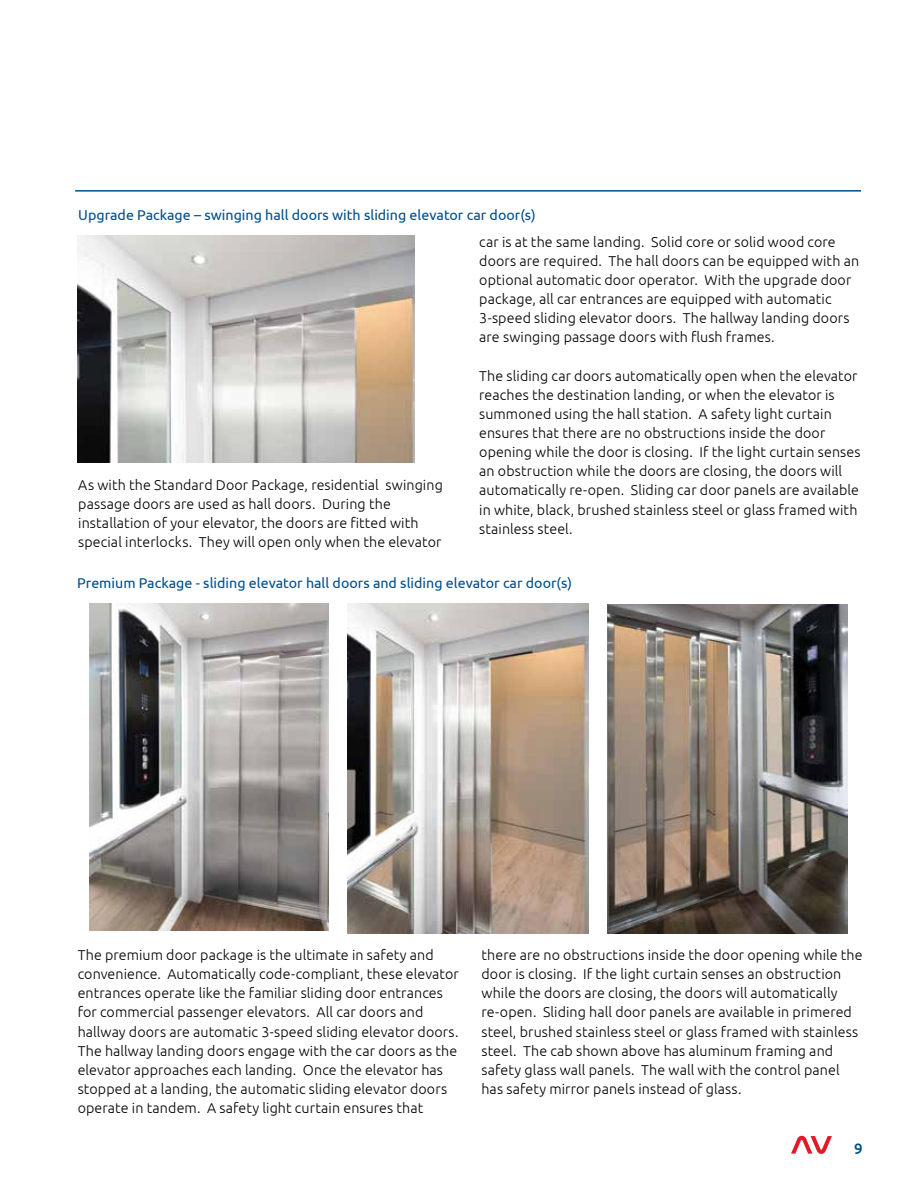
<style>
.page{position:relative;width:918px;height:1188px;background:#fff}
.page>*{position:absolute;margin:0;border:0;box-sizing:border-box;transform-origin:0 0}
.t1{font:500 15px "Ubuntu";color:#004e8b}
.t2{font:300 14.25px/19.2px "Ubuntu";letter-spacing:.01em;color:#000}
.t3{font:14.25px "Ubuntu";color:#004e8b}
</style>
<div class="page">
<svg style="left:791px;top:1136px;width:41px;height:18px"></svg>
<hr style="left:75px;top:190px;width:786px;height:2px;background:#004e8b">
<img style="left:89px;top:603px;width:240px;height:328px">
<img style="left:607px;top:604px;width:240px;height:329px">
<img style="left:348px;top:603px;width:240px;height:330px">
<img style="left:78px;top:236px;width:336px;height:227px">
<p class="t3" style="left:78px;top:206px;width:459px">Upgrade Package – swinging hall doors with sliding elevator car door(s)</p>
<p class="t2" style="left:479px;top:232px;width:381px">car is at the same landing. Solid core or solid wood core doors are required. The hall doors can be equipped with an optional automatic door operator. With the upgrade door package, all car entrances are equipped with automatic 3-speed sliding elevator doors. The hallway landing doors are swinging passage doors with flush frames.</p>
<p class="t2" style="left:479px;top:366px;width:383px">The sliding car doors automatically open when the elevator reaches the destination landing, or when the elevator is summoned using the hall station. A safety light curtain ensures that there are no obstructions inside the door opening while the door is closing. If the light curtain senses an obstruction while the doors are closing, the doors will automatically re-open. Sliding car door panels are available in white, black, brushed stainless steel or glass framed with stainless steel.</p>
<p class="t2" style="left:78px;top:475px;width:366px">As with the Standard Door Package, residential swinging passage doors are used as hall doors. During the installation of your elevator, the doors are fitted with special interlocks. They will open only when the elevator</p>
<p class="t3" style="left:77px;top:574px;width:496px">Premium Package - sliding elevator hall doors and sliding elevator car door(s)</p>
<p class="t2" style="left:78px;top:945px;width:383px">The premium door package is the ultimate in safety and convenience. Automatically code-compliant, these elevator entrances operate like the familiar sliding door entrances for commercial passenger elevators. All car doors and hallway doors are automatic 3-speed sliding elevator doors.<br>The hallway landing doors engage with the car doors as the elevator approaches each landing. Once the elevator has stopped at a landing, the automatic sliding elevator doors operate in tandem. A safety light curtain ensures that</p>
<p class="t2" style="left:481px;top:945px;width:383px">there are no obstructions inside the door opening while the door is closing. If the light curtain senses an obstruction while the doors are closing, the doors will automatically re-open. Sliding hall door panels are available in primered steel, brushed stainless steel or glass framed with stainless steel. The cab shown above has aluminum framing and safety glass wall panels. The wall with the control panel has safety mirror panels instead of glass.</p>
<p class="t1" style="left:854px;top:1140px;width:10px">9</p>
</div>
